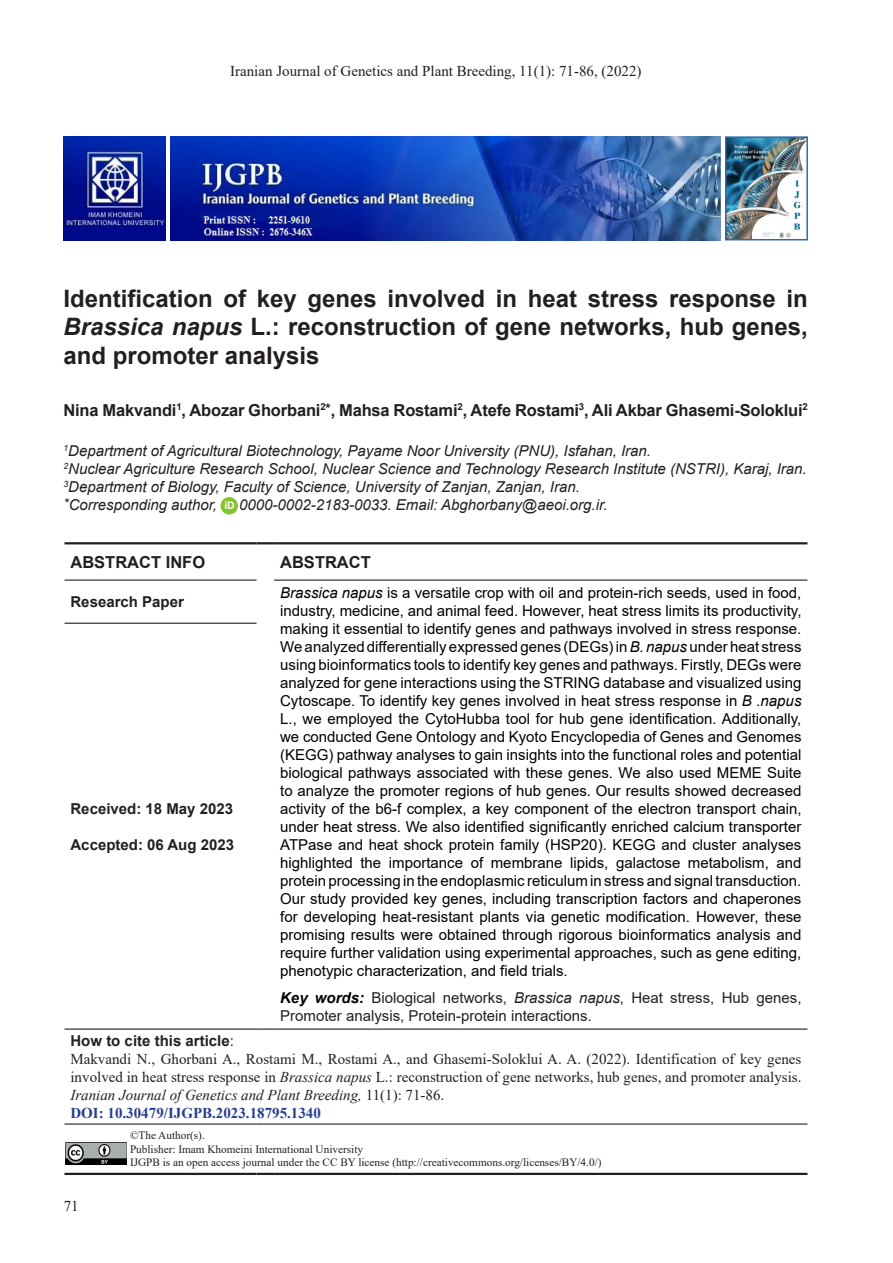
<style>
.page{position:relative;width:893px;height:1263px;background:#fff}
.page>*{position:absolute;margin:0;border:0;box-sizing:border-box;transform-origin:0 0}
.t1{font:700 24px/28.8px "Arial";color:#231f20;text-align:justify}
.t2{font:700 16.5px "Arial";letter-spacing:-.01em;color:#231f20}
.Body_Text{font:15px/18px "Arial";color:#000;text-align:right}
.t3{font:italic 15px "Arial";color:#231f20}
.t4{font:15px/18px "Times New Roman";color:#231f20;text-align:justify}
.t5{font:15px/18px "Arial";color:#231f20}
.t6{font:700 15px "Arial";color:#231f20}
.t7{font:700 15px "Times New Roman";color:#253f8e}
.t8{font:italic 700 15px "Arial";color:#000}
.t9{font:italic 13.5px "Arial";color:#231f20}
.t10{font:700 12px "Calibri";color:#fff}
.t11{font:11.25px "Times New Roman";color:#231f20}
.t12{font:700 9.6px "Arial";color:#231f20}
.t13{font:italic 8.7px "Arial";color:#231f20}
.s1{font-style:italic}
.s2{font-weight:700;font-style:italic;color:#000}
.s3{font-style:normal}
.s4{font-weight:400}
</style>
<div class="page">
<img style="left:170px;top:136px;width:550px;height:104px">
<img style="left:728px;top:139px;width:77px;height:98px">
<div style="left:725px;top:136px;width:83px;height:104px;border:2px solid #3467a9"></div>
<img style="left:64px;top:136px;width:102px;height:104px">
<hr style="left:64px;top:542px;width:192px;height:2px;background:#231f20">
<svg style="left:256px;top:542px;width:18px;height:2px"></svg>
<hr style="left:274px;top:542px;width:533px;height:2px;background:#231f20">
<hr style="left:64px;top:579px;width:192px;height:2px;background:#231f20">
<hr style="left:274px;top:579px;width:533px;height:2px;background:#231f20">
<hr style="left:64px;top:623px;width:192px;height:1px;background:#231f20">
<hr style="left:64px;top:1028px;width:192px;height:2px;background:#231f20">
<svg style="left:256px;top:1028px;width:18px;height:2px"></svg>
<hr style="left:274px;top:1028px;width:533px;height:2px;background:#231f20">
<hr style="left:64px;top:1173px;width:192px;height:2px;background:#231f20">
<svg style="left:256px;top:1173px;width:18px;height:2px"></svg>
<hr style="left:274px;top:1173px;width:533px;height:2px;background:#231f20">
<hr style="left:64px;top:1123px;width:192px;height:1px;background:#231f20">
<svg style="left:256px;top:1123px;width:18px;height:1px"></svg>
<hr style="left:274px;top:1123px;width:533px;height:1px;background:#231f20">
<img style="left:65px;top:1142px;width:62px;height:22px">
<div style="left:221px;top:498px;width:16px;height:16px;background:#82c42a;border-radius:50%"></div>
<div style="left:220px;top:497px;width:18px;height:17px;border:2px solid #82c42a;border-radius:50%"></div>
<p class="t4" style="left:230px;top:62px;width:413px">Iranian Journal of Genetics and Plant Breeding, 11 : (1) 71-86, )2022(</p>
<p class="t1" style="left:63px;top:284px;width:746px">Identification of key genes involved in heat stress response in <span class="s1">Brassica napus</span> L.: reconstruction of gene networks, hub genes, and promoter analysis</p>
<p class="t12" style="left:176px;top:400px;width:7px">1</p>
<p class="t2" style="left:63px;top:398px;width:741px">Nina Makvandi , Abozar Ghorbani , <sup>*</sup><sup>2</sup> Mahsa Rostami , Atefe Rostami , Ali Akbar Ghasemi Soloklui</p>
<p class="t12" style="left:458px;top:400px;width:7px">2</p>
<p class="t12" style="left:579px;top:400px;width:7px">3</p>
<p class="t12" style="left:803px;top:400px;width:7px">2</p>
<p class="t2" style="left:734px;top:398px;width:7px">-</p>
<p class="t13" style="left:63px;top:442px;width:6px">1</p>
<p class="t3" style="left:68px;top:441px;width:584px">Department of Agricultural Biotechnology, Payame Noor University (PNU ,) Isfahan, Iran.</p>
<p class="t13" style="left:63px;top:460px;width:6px">2</p>
<p class="t3" style="left:68px;top:459px;width:740px">Nuclear Agriculture Research School, Nuclear Science and Technology Research Institute (NSTRI ,) Karaj, Iran.</p>
<p class="t13" style="left:63px;top:478px;width:6px">3</p>
<p class="t3" style="left:68px;top:477px;width:513px">Department of Biology, Faculty of Science, University of Zanjan, Zanjan, Iran.</p>
<p class="t10" style="left:224px;top:497px;width:12px">iD</p>
<p class="t3" style="left:239px;top:495px;width:370px">0000-0002-2183-0033. Email: Abghorbany@aeoi.org .i r.</p>
<p class="t9" style="left:63px;top:494px;width:7px">*</p>
<p class="t3" style="left:69px;top:495px;width:150px">Corresponding author,</p>
<p class="t2" style="left:70px;top:550px;width:136px">ABSTRACT INFO</p>
<p class="t6" style="left:70px;top:591px;width:115px">Research Paper</p>
<p class="t6" style="left:70px;top:798px;width:164px">Received: 18 May 2023</p>
<p class="t6" style="left:70px;top:834px;width:165px">Accepted: 06 Aug 2023</p>
<p class="t2" style="left:280px;top:550px;width:92px">ABSTRACT</p>
<p class="Body_Text" style="left:280px;top:583px;width:523px"><span class="s1">Brassica napus</span> is a versatile crop with oil and protein-rich seeds, used in food,</p>
<p class="Body_Text" style="left:280px;top:601px;width:523px">industry, medicine, and animal feed. However, heat stress limits its productivity, making it essential to identify genes and pathways involved in stress response.<br>Weanalyzeddifferentiallyexpressedgenes(DEGs)in<span class="s1">B.napus</span>underheatstress using bioinformatics tools to identify key genes and pathways. Firstly, DEGs were analyzed for gene interactions using the STRING database and visualized using Cytoscape. To identify key genes involved in heat stress response in <span class="s1">B .napus </span>L., we employed the CytoHubba tool for hub gene identification. Additionally, we conducted Gene Ontology and Kyoto Encyclopedia of Genes and Genomes (KEGG) pathway analyses to gain insights into the functional roles and potential biological pathways associated with these genes. We also used MEME Suite to analyze the promoter regions of hub genes. Our results showed decreased activity of the b6-f complex a, key component of the electron transport chain, under heat stress. We also identified significantly enriched calcium transporter ATPase and heat shock protein family (HSP20 .) KEGG and cluster analyses and</p>
<p class="Body_Text" style="left:471px;top:853px;width:14px">of</p>
<p class="Body_Text" style="left:280px;top:853px;width:523px;text-align:left">highlighted<br>protein processing in the endoplasmic reticulum in stress and signal transduction.<br>Our study provided key genes, including transcription factors and chaperones for developing heat-resistant plants via genetic modification. However, these promising results were obtained through rigorous bioinformatics analysis and require further validation using experimental approaches, such as gene editing, phenotypic characterization, and field trials.</p>
<p class="t5" style="left:756px;top:988px;width:47px">genes,</p>
<p class="Body_Text" style="left:360px;top:853px;width:22px">the</p>
<p class="Body_Text" style="left:389px;top:853px;width:76px">importance</p>
<p class="Body_Text" style="left:491px;top:853px;width:73px">membrane</p>
<p class="Body_Text" style="left:570px;top:853px;width:40px">lipids,</p>
<p class="Body_Text" style="left:616px;top:853px;width:66px">galactose</p>
<p class="Body_Text" style="left:688px;top:853px;width:82px">metabolism,</p>
<p class="t5" style="left:280px;top:988px;width:313px"><span class="s2">Key<br></span>Promoter analysis, Protein-protein interactions.</p>
<p class="t8" style="left:315px;top:987px;width:51px">words:</p>
<p class="t5" style="left:371px;top:988px;width:66px">Biological</p>
<p class="t5" style="left:443px;top:988px;width:66px">networks,</p>
<p class="t3" style="left:514px;top:988px;width:59px">Brassica</p>
<p class="t5" style="left:631px;top:988px;width:33px">Heat</p>
<p class="t5" style="left:722px;top:988px;width:29px">Hub</p>
<p class="t5" style="left:670px;top:988px;width:46px">stress,</p>
<p class="t3" style="left:579px;top:988px;width:47px">napus<span class="s3">,</span></p>
<p class="t6" style="left:70px;top:1030px;width:165px">How to cite this article<span class="s4">:</span></p>
<p class="t4" style="left:70px;top:1049px;width:732px">Makvandi N., Ghorbani A., Rostami M., Rostami A., and Ghasemi-Soloklui A A. . (2022 .) Identification of key genes involved in heat stress response in <span class="s1">Brassica napus</span> L.: reconstruction of gene networks, hub genes, and promoter analysis.<br><span class="s1">Iranian Journal of Genetics and Plant Breeding,</span> 11 : (1) 71-86.</p>
<p class="t7" style="left:70px;top:1102px;width:252px">DOI: 10.30479/IJGPB.2023.18795.1340</p>
<p class="t11" style="left:130px;top:1128px;width:76px">©The Author .(s(</p>
<p class="t11" style="left:130px;top:1141px;width:235px">Publisher: Imam Khomeini International University</p>
<p class="t11" style="left:130px;top:1155px;width:473px">IJGPB is an open access journal under the CC BY license (http://creativecommons.org/licenses/BY/4.0/(</p>
<p class="t4" style="left:64px;top:1196px;width:16px">71</p>
</div>
